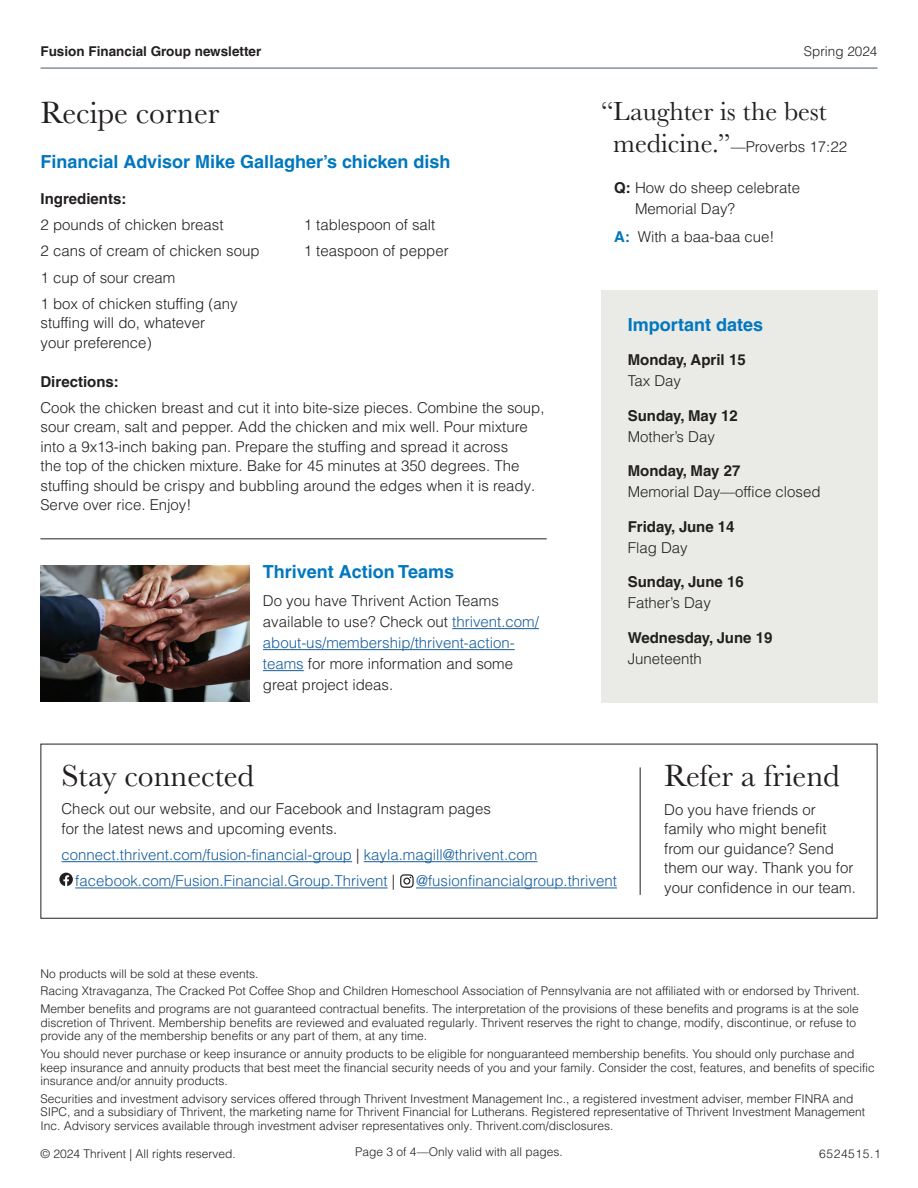
<style>
.page{position:relative;width:918px;height:1188px;background:#fff}
.page>*{position:absolute;margin:0;border:0;box-sizing:border-box;transform-origin:0 0}
.t1{font:31.5px "Baskerville URW";color:#231f20}
.t2{font:27px "Baskerville URW";color:#231f20}
.t3{font:700 18px "Helvetica LT Pro";color:#0077bf}
.t4{font:300 15px/19.5px "Helvetica LT Pro";color:#231f20}
.t5{font:300 15px/26.2px "Helvetica LT Pro";color:#175d9e}
.t6{font:700 15px "Helvetica LT Pro";color:#231f20}
.t7{font:700 13.5px "Helvetica LT Pro";color:#231f20}
.t8{font:300 13.5px "Helvetica LT Pro";color:#231f20}
.t9{font:300 12px/13.5px "Helvetica LT Pro";color:#231f20}
.t10{font:300 12px "Helvetica LT Pro";letter-spacing:.05em;color:#231f20}
.s1{color:#175d9e}
.s2{font-family:"Baskerville URW";font-weight:400;font-size:27px}
.s3{font-weight:700}
.s4{font-weight:700;color:#0077bf}
.s5{color:#231f20}
</style>
<div class="page">
<hr style="left:452px;top:628px;width:87px;height:1px;background:#175d9e">
<hr style="left:263px;top:649px;width:252px;height:1px;background:#175d9e">
<hr style="left:263px;top:670px;width:41px;height:1px;background:#175d9e">
<hr style="left:40px;top:68px;width:838px;height:1px;background:#475865">
<hr style="left:62px;top:861px;width:290px;height:1px;background:#175d9e">
<hr style="left:364px;top:861px;width:173px;height:1px;background:#175d9e">
<hr style="left:75px;top:888px;width:313px;height:1px;background:#175d9e">
<hr style="left:416px;top:888px;width:201px;height:1px;background:#175d9e">
<div style="left:40px;top:744px;width:838px;height:175px;border:1px solid #231f20"></div>
<svg style="left:59px;top:873px;width:14px;height:13px"></svg>
<svg style="left:400px;top:874px;width:14px;height:14px"></svg>
<hr style="left:640px;top:767px;width:1px;height:128px;background:#231f20">
<img style="left:40px;top:565px;width:209px;height:137px">
<div style="left:601px;top:291px;width:277px;height:412px;background:#eaeae7"></div>
<hr style="left:40px;top:538px;width:507px;height:1px;background:#231f20">
<p class="t7" style="left:40px;top:43px;width:222px">Fusion Financial Group newsletter</p>
<p class="t8" style="left:804px;top:42px;width:75px">Spring 2024</p>
<h1 class="t1" style="left:40px;top:91px;width:180px">Recipe corner</h1>
<h3 class="t3" style="left:40px;top:151px;width:412px">Financial Advisor Mike Gallagher’s chicken dish</h3>
<p class="t6" style="left:40px;top:189px;width:87px">Ingredients:</p>
<p class="t4" style="left:40px;top:212px;width:221px;line-height:26.2px">2 pounds of chicken breast<br>2 cans of cream of chicken soup<br>1 cup of sour cream<br>1 box of chicken stuffing (any</p>
<p class="t4" style="left:40px;top:313px;width:166px">stuffing will do, whatever your preference)</p>
<p class="t4" style="left:304px;top:212px;width:147px;line-height:26.2px">1 tablespoon of salt<br>1 teaspoon of pepper</p>
<p class="t6" style="left:40px;top:372px;width:80px">Directions:</p>
<p class="t4" style="left:40px;top:398px;width:506px">Cook the chicken breast and cut it into bite-size pieces. Combine the soup, sour cream, salt and pepper. Add the chicken and mix well. Pour mixture into a 9x13-inch baking pan. Prepare the stuffing and spread it across<br>the top of the chicken mixture. Bake for 45 minutes at 350 degrees. The stuffing should be crispy and bubbling around the edges when it is ready.<br>Serve over rice. Enjoy!</p>
<h3 class="t3" style="left:263px;top:561px;width:193px">Thrivent Action Teams</h3>
<p class="t4" style="left:263px;top:590px;width:277px;line-height:21px">Do you have Thrivent Action Teams available to use? Check out <span class="s1">thrivent.com/ about-us/membership/thrivent-action&shy;teams</span> for more information and some great project ideas.</p>
<h2 class="t2" style="left:601px;top:92px;width:228px">“Laughter is the best</h2>
<p class="t4" style="left:613px;top:137px;width:235px"><span class="s2">medicine.”</span>—Proverbs 17:22</p>
<p class="t4" style="left:635px;top:177px;width:167px;line-height:21px;text-indent:-21px"><span class="s3">Q:</span> How do sheep celebrate<br>Memorial Day?</p>
<p class="t4" style="left:614px;top:227px;width:162px"><span class="s4">A:</span> With a baa-baa cue!</p>
<h3 class="t3" style="left:628px;top:313px;width:137px">Important dates</h3>
<p class="t6" style="left:628px;top:351px;width:119px">Monday, April 15</p>
<p class="t4" style="left:628px;top:371px;width:55px">Tax Day</p>
<p class="t6" style="left:628px;top:406px;width:112px">Sunday, May 12</p>
<p class="t4" style="left:628px;top:426px;width:89px">Mother’s Day</p>
<p class="t6" style="left:628px;top:462px;width:114px">Monday, May 27</p>
<p class="t4" style="left:628px;top:482px;width:194px">Memorial Day—office closed</p>
<p class="t6" style="left:628px;top:517px;width:108px">Friday, June 14</p>
<p class="t4" style="left:628px;top:537px;width:62px">Flag Day</p>
<p class="t6" style="left:628px;top:573px;width:117px">Sunday, June 16</p>
<p class="t4" style="left:628px;top:593px;width:85px">Father’s Day</p>
<p class="t6" style="left:628px;top:628px;width:146px">Wednesday, June 19</p>
<p class="t4" style="left:628px;top:648px;width:76px">Juneteenth</p>
<h1 class="t1" style="left:62px;top:754px;width:194px">Stay connected</h1>
<p class="t4" style="left:62px;top:799px;width:431px">Check out our website, and our Facebook and Instagram pages for the latest news and upcoming events.</p>
<p class="t5" style="left:75px;top:842px;width:464px;text-indent:-14px">connect.thrivent.com/fusion-financial-group <span class="s5">|</span> kayla.magill@thrivent.com facebook.com/Fusion.Financial.Group.Thrivent <span class="s5">|</span></p>
<p class="t5" style="left:416px;top:868px;width:202px">@fusionfinancialgroup.thrivent</p>
<h1 class="t1" style="left:664px;top:754px;width:177px">Refer a friend</h1>
<p class="t4" style="left:664px;top:799px;width:193px">Do you have friends or family who might benefit from our guidance? Send them our way. Thank you for your confidence in our team.</p>
<p class="t9" style="left:40px;top:964px;width:821px;line-height:17.9px">No products will be sold at these events.<br>Racing Xtravaganza, The Cracked Pot Coffee Shop and Children Homeschool Association of Pennsylvania are not affiliated with or endorsed by Thrivent.<br>Member benefits and programs are not guaranteed contractual benefits. The interpretation of the provisions of these benefits and programs is at the sole</p>
<p class="t9" style="left:40px;top:1016px;width:817px">discretion of Thrivent. Membership benefits are reviewed and evaluated regularly. Thrivent reserves the right to change, modify, discontinue, or refuse to provide any of the membership benefits or any part of them, at any time.</p>
<p class="t9" style="left:40px;top:1047px;width:836px">You should never purchase or keep insurance or annuity products to be eligible for nonguaranteed membership benefits. You should only purchase and keep insurance and annuity products that best meet the financial security needs of you and your family. Consider the cost, features, and benefits of specific insurance and/or annuity products.</p>
<p class="t9" style="left:40px;top:1092px;width:826px">Securities and investment advisory services offered through Thrivent Investment Management Inc., a registered investment adviser, member FINRA and<br>SIPC, and a subsidiary of Thrivent, the marketing name for Thrivent Financial for Lutherans. Registered representative of Thrivent Investment Management<br>Inc. Advisory services available through investment adviser representatives only. Thrivent.com/disclosures.</p>
<p class="t9" style="left:355px;top:1145px;width:209px">Page 3 of 4—Only valid with all pages.</p>
<p class="t9" style="left:40px;top:1147px;width:197px">© 2024 Thrivent | All rights reserved.</p>
<p class="t10" style="left:819px;top:1146px;width:63px">6524515.1</p>
</div>
